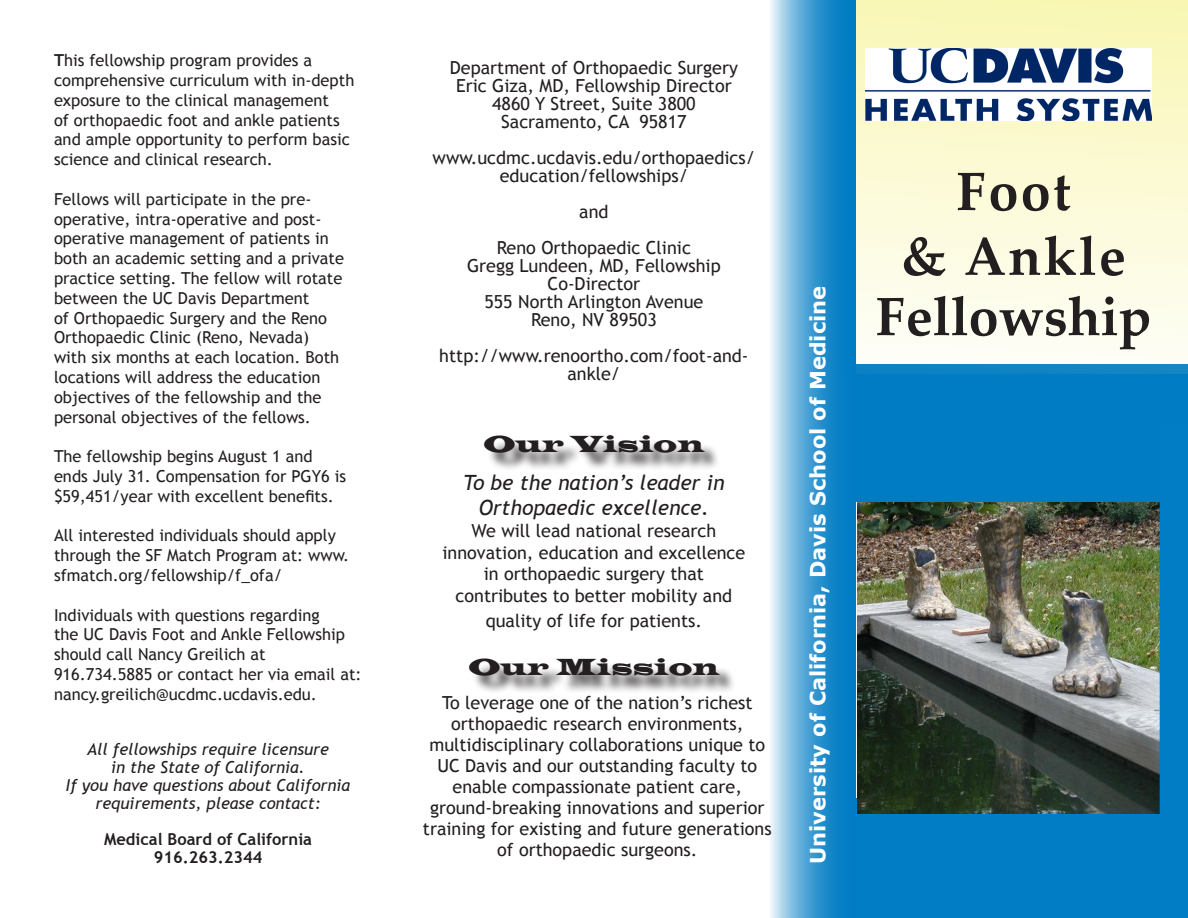
<style>
.page{position:relative;width:1188px;height:918px;background:#fff}
.page>*{position:absolute;margin:0;border:0;box-sizing:border-box;transform-origin:0 0}
.t1{font:700 54px "Palatino Linotype";color:#231f20}
.t2{font:24px "Latin Wide";color:#231f20}
.t3{font:italic 21px "Trebuchet MS";color:#231f20}
.t4{font:700 21px "Verdana";color:#fff}
.t5{font:18px/18px "Trebuchet MS";color:#231f20;text-align:center}
.t6{font:16.5px/19.8px "Trebuchet MS";color:#231f20}
.t7{font:italic 16.5px "Trebuchet MS";color:#231f20}
.t8{font:700 16.5px "Trebuchet MS";color:#231f20}
.s1{font-weight:700}
</style>
<div class="page">
<div style="left:856px;top:364px;width:332px;height:138px;background:#007cc4"></div>
<div style="left:856px;top:798px;width:332px;height:120px;background:#007dc5"></div>
<img style="left:857px;top:502px;width:303px;height:312px">
<svg style="left:856px;top:0;width:332px;height:373px"></svg>
<div style="left:1160px;top:502px;width:28px;height:296px;background:#007dc5"></div>
<div style="left:487px;top:438px;width:235px;height:33px;background:#231f20;opacity:.75"></div>
<div style="left:472px;top:661px;width:265px;height:33px;background:#231f20;opacity:.75"></div>
<svg style="left:770px;top:0;width:86px;height:918px;background:#4fa4d5"></svg>
<img style="left:865px;top:49px;width:287px;height:72px">
<p class="t6" style="left:54px;top:51px;width:302px"><span class="s1">T</span>his fellowship program provides a comprehensive curriculum with in-depth exposure to the clinical management<br>of orthopaedic foot and ankle patients and ample opportunity to perform basic science and clinical research.</p>
<p class="t6" style="left:54px;top:189px;width:292px">Fellows will participate in the pre&shy;operative, intra-operative and post&shy;operative management of patients in both an academic setting and a private practice setting. The fellow will rotate between the UC Davis Department<br>of Orthopaedic Surgery and the Reno Orthopaedic Clinic (Reno, Nevada) with six months at each location. Both locations will address the education objectives of the fellowship and the personal objectives of the fellows.</p>
<p class="t6" style="left:54px;top:447px;width:294px">The fellowship begins August 1 and ends July 31. Compensation for PGY6 is $59,451/year with excellent benefits.</p>
<p class="t6" style="left:54px;top:526px;width:297px">All interested individuals should apply through the SF Match Program at: www. sfmatch.org/fellowship/f_ofa/</p>
<p class="t6" style="left:54px;top:605px;width:309px">Individuals with questions regarding<br>the UC Davis Foot and Ankle Fellowship should call Nancy Greilich at 916.734.5885 or contact her via email at: nancy.greilich@ucdmc.ucdavis.edu.</p>
<p class="t7" style="left:87px;top:739px;width:243px">All fellowships require licensure</p>
<p class="t7" style="left:111px;top:757px;width:195px">in the State of California.</p>
<p class="t7" style="left:66px;top:775px;width:286px">If you have questions about California</p>
<p class="t7" style="left:95px;top:793px;width:227px">requirements, please contact:</p>
<p class="t8" style="left:104px;top:828px;width:209px">Medical Board of California</p>
<p class="t8" style="left:154px;top:846px;width:110px">916.263.2344</p>
<p class="t5" style="left:450px;top:59px;width:290px">Department of Orthopaedic Surgery</p>
<p class="t5" style="left:456px;top:77px;width:277px">Eric Giza, MD, Fellowship Director</p>
<p class="t5" style="left:492px;top:95px;width:205px">4860 Y Street, Suite 3800</p>
<p class="t5" style="left:501px;top:113px;width:187px">Sacramento, CA 95817</p>
<p class="t5" style="left:433px;top:149px;width:324px">www.ucdmc.ucdavis.edu/orthopaedics/</p>
<p class="t5" style="left:500px;top:167px;width:190px">education/fellowships/</p>
<p class="t5" style="left:579px;top:203px;width:31px">and</p>
<p class="t5" style="left:497px;top:239px;width:196px">Reno Orthopaedic Clinic</p>
<p class="t5" style="left:467px;top:257px;width:255px">Gregg Lundeen, MD, Fellowship</p>
<p class="t5" style="left:548px;top:275px;width:94px">Co-Director</p>
<p class="t5" style="left:484px;top:293px;width:220px">555 North Arlington Avenue</p>
<p class="t5" style="left:531px;top:311px;width:127px">Reno, NV 89503</p>
<p class="t5" style="left:439px;top:347px;width:311px">http://www.renoortho.com/foot-and&shy;ankle/</p>
<p class="t2" style="left:483px;top:429px;width:223px">Our Vision</p>
<p class="t3" style="left:463px;top:470px;width:263px">To be the nation’s leader in</p>
<p class="t3" style="left:479px;top:496px;width:232px">Orthopaedic excellence.</p>
<p class="t5" style="left:472px;top:522px;width:246px">We will lead national research</p>
<p class="t5" style="left:442px;top:542px;width:304px;line-height:21.6px">innovation, education and excellence in orthopaedic surgery that</p>
<p class="t5" style="left:456px;top:583px;width:278px;line-height:25.2px">contributes to better mobility and quality of life for patients.</p>
<p class="t2" style="left:468px;top:652px;width:253px">Our Mission</p>
<p class="t5" style="left:442px;top:693px;width:312px">To leverage one of the nation’s richest</p>
<p class="t5" style="left:451px;top:714px;width:294px">orthopaedic research environments,</p>
<p class="t5" style="left:429px;top:735px;width:337px">multidisciplinary collaborations unique to</p>
<p class="t5" style="left:437px;top:756px;width:321px">UC Davis and our outstanding faculty to</p>
<p class="t5" style="left:453px;top:777px;width:291px">enable compassionate patient care,</p>
<p class="t5" style="left:430px;top:798px;width:336px">ground-breaking innovations and superior</p>
<p class="t5" style="left:423px;top:819px;width:350px">training for existing and future generations</p>
<p class="t5" style="left:497px;top:840px;width:202px">of orthopaedic surgeons.</p>
<p class="t4" style="left:805px;top:864px;width:579px;rotate:-90deg">University of California, Davis School of Medicine</p>
<p class="t1" style="left:956px;top:153px;width:116px">Foot</p>
<p class="t1" style="left:901px;top:218px;width:226px">&amp; Ankle</p>
<p class="t1" style="left:876px;top:278px;width:278px">Fellowship</p>
</div>
